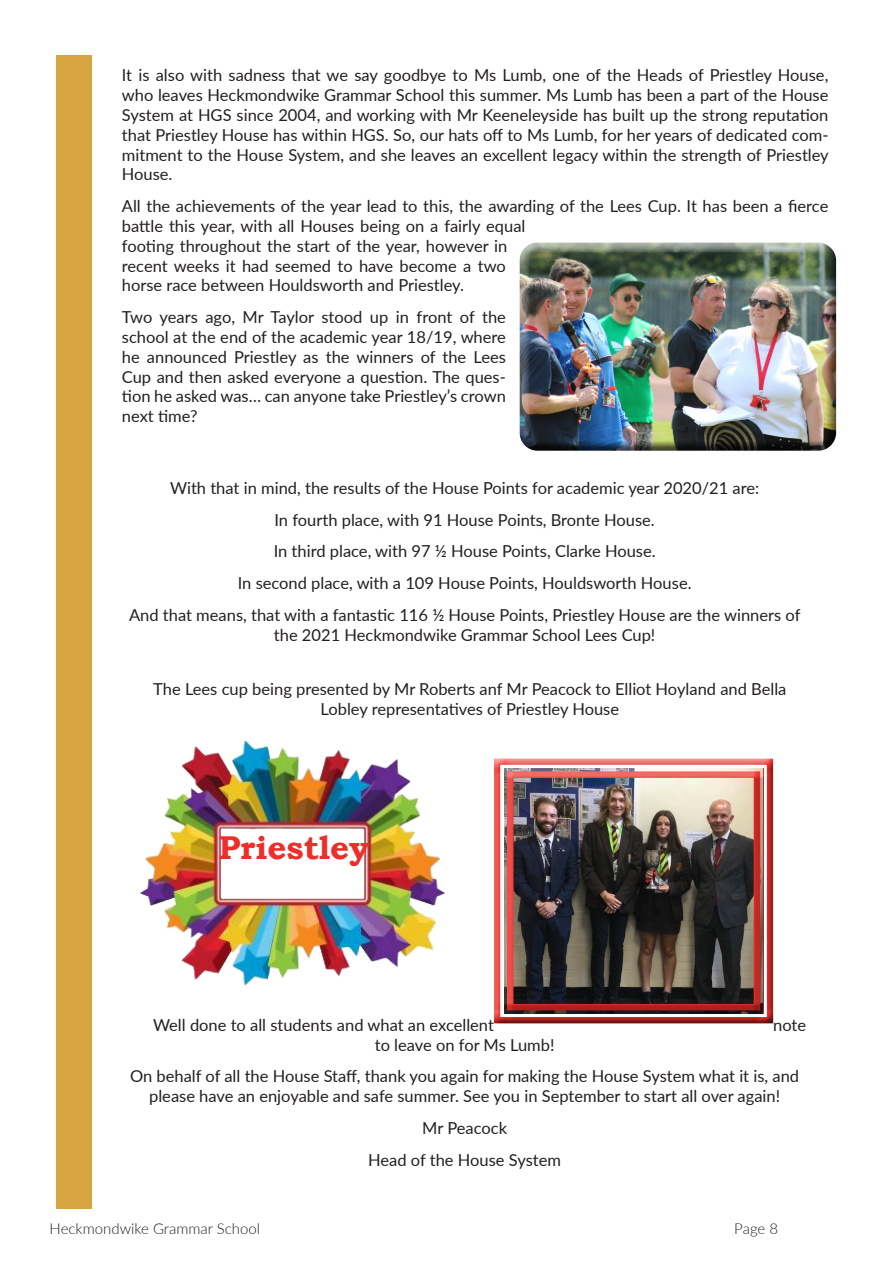
<style>
.page{position:relative;width:893px;height:1263px;background:#fff}
.page>*{position:absolute;margin:0;border:0;box-sizing:border-box;transform-origin:0 0}
.No_Spacing{font:700 33px "Bookman Old Style";color:#ee2e2b}
.No_Spacing-2{font:16.5px/19.8px "Lato";color:#231f20;text-align:center}
.t1{font:300 15px "Lato";color:#231f20}
</style>
<div class="page">
<img style="left:140px;top:741px;width:305px;height:245px">
<div style="left:485px;top:751px;width:299px;height:283px;background:#231f20;opacity:.75"></div>
<div style="left:57px;top:55px;width:35px;height:1154px;background:#d8a341"></div>
<div style="left:519px;top:242px;width:318px;height:198px;background:#fff;opacity:.75"></div>
<div style="left:519px;top:247px;width:318px;height:205px;background:#231f20;opacity:.75"></div>
<p class="No_Spacing-2" style="left:122px;top:65px;width:708px;text-align:justify">It is also with sadness that we say goodbye to Ms Lumb, one of the Heads of Priestley House, who leaves Heckmondwike Grammar School this summer. Ms Lumb has been a part of the House System at HGS since 2004, and working with Mr Keeneleyside has built up the strong reputation that Priestley House has within HGS. So, our hats off to Ms Lumb, for her years of dedicated com&shy;mitment to the House System, and she leaves an excellent legacy within the strength of Priestley House.</p>
<p class="No_Spacing-2" style="left:122px;top:196px;width:708px;text-align:left">All the achievements of the year lead to this, the awarding of the Lees Cup. It has been a fierce battle this year, with all Houses being on a fairly equal<br>footing throughout the start of the year, however in<br>recent weeks it had seemed to have become a two<br>horse race between Houldsworth and Priestley.</p>
<p class="No_Spacing-2" style="left:122px;top:307px;width:385px;text-align:justify">Two years ago, Mr Taylor stood up in front of the school at the end of the academic year 18/19, where he announced Priestley as the winners of the Lees Cup and then asked everyone a question. The ques&shy;tion he asked was… can anyone take Priestley’s crown next time?</p>
<p class="No_Spacing-2" style="left:170px;top:477px;width:591px">With that in mind, the results of the House Points for academic year 2020/21 are:</p>
<p class="No_Spacing-2" style="left:274px;top:509px;width:382px">In fourth place, with 91 House Points, Bronte House.</p>
<p class="No_Spacing-2" style="left:274px;top:541px;width:383px">In third place, with 97 ½ House Points, Clarke House.</p>
<p class="No_Spacing-2" style="left:238px;top:573px;width:455px">In second place, with a 109 House Points, Houldsworth House.</p>
<p class="No_Spacing-2" style="left:129px;top:604px;width:673px">And that means, that with a fantastic 116 ½ House Points, Priestley House are the winners of the 2021 Heckmondwike Grammar School Lees Cup!</p>
<p class="No_Spacing-2" style="left:153px;top:678px;width:635px">The Lees cup being presented by Mr Roberts anf Mr Peacock to Elliot Hoyland and Bella<br>Lobley representatives of Priestley House</p>
<p class="No_Spacing" style="left:219px;top:824px;width:153px">Priestley</p>
<p class="No_Spacing-2" style="left:153px;top:1014px;width:342px">Well done to all students and what an excellent</p>
<p class="No_Spacing-2" style="left:773px;top:1014px;width:35px">note</p>
<p class="No_Spacing-2" style="left:375px;top:1034px;width:181px">to leave on for Ms Lumb!</p>
<p class="No_Spacing-2" style="left:130px;top:1066px;width:670px">On behalf of all the House Staff, thank you again for making the House System what it is, and please have an enjoyable and safe summer. See you in September to start all over again!</p>
<p class="No_Spacing-2" style="left:422px;top:1117px;width:86px">Mr Peacock</p>
<p class="No_Spacing-2" style="left:368px;top:1149px;width:194px">Head of the House System</p>
<p class="t1" style="left:50px;top:1218px;width:212px">Heckmondwike Grammar School</p>
<p class="t1" style="left:734px;top:1218px;width:45px">Page 8</p>
</div>
